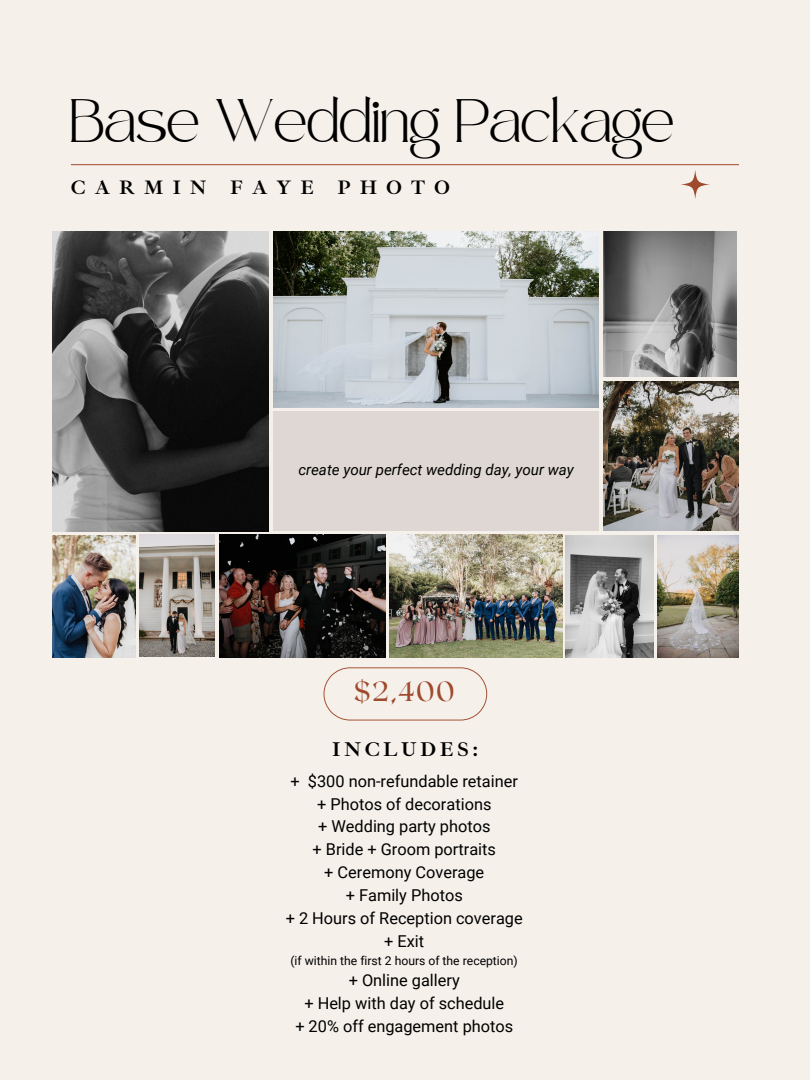
<style>
.page{position:relative;width:810px;height:1080px;background:#f5f0ea}
.page>*{position:absolute;margin:0;border:0;box-sizing:border-box;transform-origin:0 0}
.t1{font:29.94px "Safira March";color:#000}
.t2{font:27.62px "Roxborough CF";color:#9f492d}
.t3{font:700 20.44px "Ibarra Real Nova";letter-spacing:.17em;color:#000}
.t4{font:700 20px "Ibarra Real Nova";letter-spacing:.45em;color:#000}
.t5{font:16.38px "Roboto";color:#000}
.t6{font:italic 15.12px "Roboto";color:#000}
.t7{font:12.19px "Roboto";color:#000}
</style>
<div class="page">
<svg style="left:324px;top:667px;width:163px;height:53px"></svg>
<div style="left:274px;top:412px;width:325px;height:119px;background:#ded7d3"></div>
<hr style="left:71px;top:164px;width:668px;height:1px;background:#9f492d">
<svg style="left:681px;top:170px;width:29px;height:29px"></svg>
<img style="left:604px;top:381px;width:135px;height:150px">
<img style="left:274px;top:232px;width:324px;height:176px">
<img style="left:566px;top:535px;width:88px;height:122px">
<img style="left:657px;top:535px;width:81px;height:122px">
<img style="left:140px;top:535px;width:74px;height:122px">
<img style="left:52px;top:535px;width:83px;height:122px">
<img style="left:389px;top:535px;width:173px;height:122px">
<img style="left:219px;top:535px;width:167px;height:122px">
<img style="left:604px;top:232px;width:133px;height:145px">
<img style="left:52px;top:232px;width:216px;height:300px">
<p class="t1" style="left:70px;top:115px;width:605px">Base Wedding Package</p>
<p class="t4" style="left:71px;top:175px;width:381px">CARMIN FAYE PHOTO</p>
<p class="t6" style="left:298px;top:461px;width:277px">create your perfect wedding day, your way</p>
<h1 class="t2" style="left:354px;top:674px;width:102px">$2,400</h1>
<p class="t3" style="left:332px;top:737px;width:147px">INCLUDES:</p>
<p class="t5" style="left:291px;top:772px;width:229px">+ $300 non-refundable retainer</p>
<h1 class="t5" style="left:317px;top:794px;width:176px">+ Photos of decorations</h1>
<h2 class="t5" style="left:318px;top:817px;width:174px">+ Wedding party photos</h2>
<p class="t5" style="left:313px;top:840px;width:185px">+ Bride + Groom portraits</p>
<p class="t5" style="left:324px;top:863px;width:161px">+ Ceremony Coverage</p>
<p class="t5" style="left:346px;top:886px;width:118px">+ Family Photos</p>
<p class="t5" style="left:286px;top:909px;width:239px">+ 2 Hours of Reception coverage</p>
<p class="t5" style="left:384px;top:931px;width:41px">+ Exit</p>
<p class="t7" style="left:290px;top:954px;width:229px">(if within the first 2 hours of the reception)</p>
<p class="t5" style="left:349px;top:971px;width:113px">+ Online gallery</p>
<p class="t5" style="left:304px;top:994px;width:201px">+ Help with day of schedule</p>
<p class="t5" style="left:295px;top:1017px;width:219px">+ 20% off engagement photos</p>
</div>
